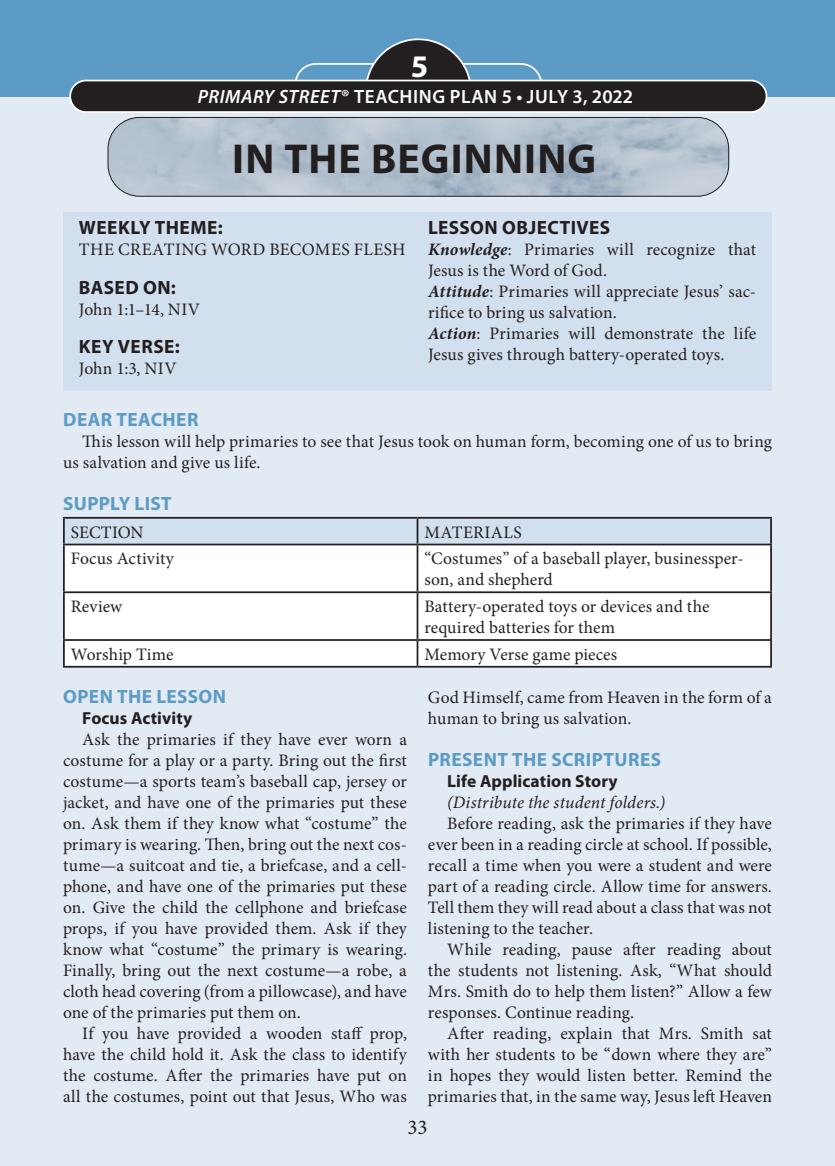
<style>
.page{position:relative;width:835px;height:1166px;background:#e2eaf4}
.page>*{position:absolute;margin:0;border:0;box-sizing:border-box;transform-origin:0 0}
.t1{font:700 42px "Myriad Pro";letter-spacing:.025em;color:#231f20}
.t2{font:700 31.5px "Myriad Pro";color:#fff}
.t3{font:21px "Minion Pro";color:#231f20}
.t4{font:700 19.25px "Myriad Pro";letter-spacing:.02em;color:#5c9bc5}
.t5{font:700 19.25px "Myriad Pro";letter-spacing:.025em;color:#231f20}
.t6{font:600 19.25px "Myriad Pro";letter-spacing:.025em;color:#fff}
.t7{font:17.5px/21px "Minion Pro";letter-spacing:.005em;color:#231f20}
.t8{font:700 17.5px "Myriad Pro";letter-spacing:.005em;color:#231f20}
.t9{font:italic 17.5px "Minion Pro";letter-spacing:.005em;color:#231f20}
.t10{font:17.5px "Minion Pro";letter-spacing:.025em;color:#231f20}
.s1{font-style:italic}
.s2{font-weight:700;font-style:italic}
</style>
<div class="page">
<div style="left:0;top:0;width:835px;height:96px;background:#5c9bc5"></div>
<img style="left:108px;top:117px;width:621px;height:79px">
<div style="left:108px;top:117px;width:621px;height:80px;border:1px solid #231f20;border-radius:32px"></div>
<div style="left:295px;top:63px;width:247px;height:43px;border:2px solid #fff;border-radius:20px"></div>
<svg style="left:364px;top:38px;width:109px;height:42px"></svg>
<div style="left:70px;top:80px;width:696px;height:32px;background:#231f20;border-radius:16px"></div>
<div style="left:69px;top:80px;width:698px;height:33px;border:2px solid #fff;border-radius:16px"></div>
<div style="left:63px;top:212px;width:709px;height:178px;background:#d2dfee"></div>
<div style="left:65px;top:518px;width:705px;height:25px;background:#d2dfee"></div>
<div style="left:65px;top:545px;width:705px;height:121px;background:#fff"></div>
<hr style="left:63px;top:517px;width:354px;height:1px;background:#231f20">
<hr style="left:63px;top:518px;width:2px;height:25px;background:#231f20">
<hr style="left:417px;top:517px;width:355px;height:1px;background:#231f20">
<hr style="left:416px;top:518px;width:2px;height:25px;background:#231f20">
<hr style="left:770px;top:518px;width:2px;height:25px;background:#231f20">
<hr style="left:63px;top:543px;width:354px;height:2px;background:#231f20">
<hr style="left:63px;top:545px;width:2px;height:46px;background:#231f20">
<hr style="left:417px;top:543px;width:355px;height:2px;background:#231f20">
<hr style="left:416px;top:545px;width:2px;height:46px;background:#231f20">
<hr style="left:770px;top:545px;width:2px;height:46px;background:#231f20">
<hr style="left:63px;top:591px;width:354px;height:2px;background:#231f20">
<hr style="left:63px;top:593px;width:2px;height:46px;background:#231f20">
<hr style="left:417px;top:591px;width:355px;height:2px;background:#231f20">
<hr style="left:416px;top:593px;width:2px;height:46px;background:#231f20">
<hr style="left:770px;top:593px;width:2px;height:46px;background:#231f20">
<hr style="left:63px;top:639px;width:354px;height:2px;background:#231f20">
<hr style="left:63px;top:641px;width:2px;height:25px;background:#231f20">
<hr style="left:417px;top:639px;width:355px;height:2px;background:#231f20">
<hr style="left:416px;top:641px;width:2px;height:25px;background:#231f20">
<hr style="left:770px;top:641px;width:2px;height:25px;background:#231f20">
<hr style="left:63px;top:666px;width:354px;height:1px;background:#231f20">
<hr style="left:417px;top:666px;width:355px;height:1px;background:#231f20">
<h2 class="t2" style="left:411px;top:49px;width:19px">5</h2>
<p class="t6" style="left:198px;top:85px;width:437px"><span class="s1">PRIMARY STREET</span>® TEACHING PLAN 5 • JULY 3, 2022</p>
<h1 class="t1" style="left:232px;top:135px;width:365px">IN THE BEGINNING</h1>
<p class="t5" style="left:79px;top:217px;width:145px">WEEKLY THEME:</p>
<p class="t10" style="left:79px;top:238px;width:328px">THE CREATING WORD BECOMES FLESH</p>
<p class="t5" style="left:79px;top:276px;width:98px">BASED ON:</p>
<p class="t7" style="left:79px;top:299px;width:123px">John 1:1–14, NIV</p>
<p class="t5" style="left:79px;top:336px;width:102px">KEY VERSE:</p>
<p class="t7" style="left:79px;top:358px;width:99px">John 1:3, NIV</p>
<p class="t5" style="left:428px;top:217px;width:184px">LESSON OBJECTIVES</p>
<p class="t7" style="left:428px;top:239px;width:330px"><span class="s2">Knowledge</span>: Primaries will recognize that Jesus is the Word of God.<br><span class="s2">Attitude</span>: Primaries will appreciate Jesus’ sac&shy;rifice to bring us salvation.<br><span class="s2">Action</span>: Primaries will demonstrate the life Jesus gives through battery-operated toys.</p>
<p class="t4" style="left:63px;top:408px;width:137px">DEAR TEACHER</p>
<p class="t7" style="left:63px;top:431px;width:710px;text-indent:19px">This lesson will help primaries to see that Jesus took on human form, becoming one of us to bring us salvation and give us life.</p>
<p class="t4" style="left:63px;top:492px;width:110px">SUPPLY LIST</p>
<p class="t7" style="left:71px;top:521px;width:74px">SECTION</p>
<p class="t7" style="left:424px;top:521px;width:99px">MATERIALS</p>
<p class="t7" style="left:71px;top:548px;width:105px">Focus Activity</p>
<p class="t7" style="left:424px;top:548px;width:321px">“Costumes” of a baseball player, businessper&shy;son, and shepherd</p>
<p class="t7" style="left:71px;top:596px;width:53px">Review</p>
<p class="t7" style="left:424px;top:596px;width:286px">Battery-operated toys or devices and the required batteries for them</p>
<p class="t7" style="left:71px;top:643px;width:104px">Worship Time</p>
<p class="t7" style="left:424px;top:643px;width:194px">Memory Verse game pieces</p>
<p class="t4" style="left:63px;top:685px;width:164px">OPEN THE LESSON</p>
<p class="t8" style="left:82px;top:708px;width:112px">Focus Activity</p>
<p class="t7" style="left:63px;top:728px;width:345px;text-align:justify;text-indent:19px">Ask the primaries if they have ever worn a costume for a play or a party. Bring out the first costume—a sports team’s baseball cap, jersey or jacket, and have one of the primaries put these on. Ask them if they know what “costume” the primary is wearing. Then, bring out the next cos&shy;tume—a suitcoat and tie, a briefcase, and a cell&shy;phone, and have one of the primaries put these on. Give the child the cellphone and briefcase props, if you have provided them. Ask if they know what “costume” the primary is wearing.<br>Finally, bring out the next costume—a robe, a cloth head covering (from a pillowcase), and have one of the primaries put them on.</p>
<p class="t7" style="left:63px;top:1022px;width:345px;text-align:justify;text-indent:19px">If you have provided a wooden staff prop, have the child hold it. Ask the class to identify the costume. After the primaries have put on all the costumes, point out that Jesus, Who was</p>
<p class="t7" style="left:428px;top:686px;width:345px">God Himself, came from Heaven in the form of a human to bring us salvation.</p>
<p class="t4" style="left:428px;top:748px;width:234px">PRESENT THE SCRIPTURES</p>
<p class="t8" style="left:447px;top:771px;width:172px">Life Application Story</p>
<p class="t9" style="left:447px;top:790px;width:220px">(Distribute the student folders.)</p>
<p class="t7" style="left:428px;top:812px;width:345px;text-align:justify;text-indent:19px">Before reading, ask the primaries if they have ever been in a reading circle at school. If possible, recall a time when you were a student and were part of a reading circle. Allow time for answers.<br>Tell them they will read about a class that was not listening to the teacher.</p>
<p class="t7" style="left:428px;top:938px;width:345px;text-align:justify;text-indent:19px">While reading, pause after reading about the students not listening. Ask, “What should Mrs. Smith do to help them listen?” Allow a few responses. Continue reading.</p>
<p class="t7" style="left:428px;top:1022px;width:345px;text-align:justify;text-indent:19px">After reading, explain that Mrs. Smith sat with her students to be “down where they are” in hopes they would listen better. Remind the primaries that, in the same way, Jesus left Heaven</p>
<p class="t3" style="left:407px;top:1113px;width:22px">33</p>
</div>
